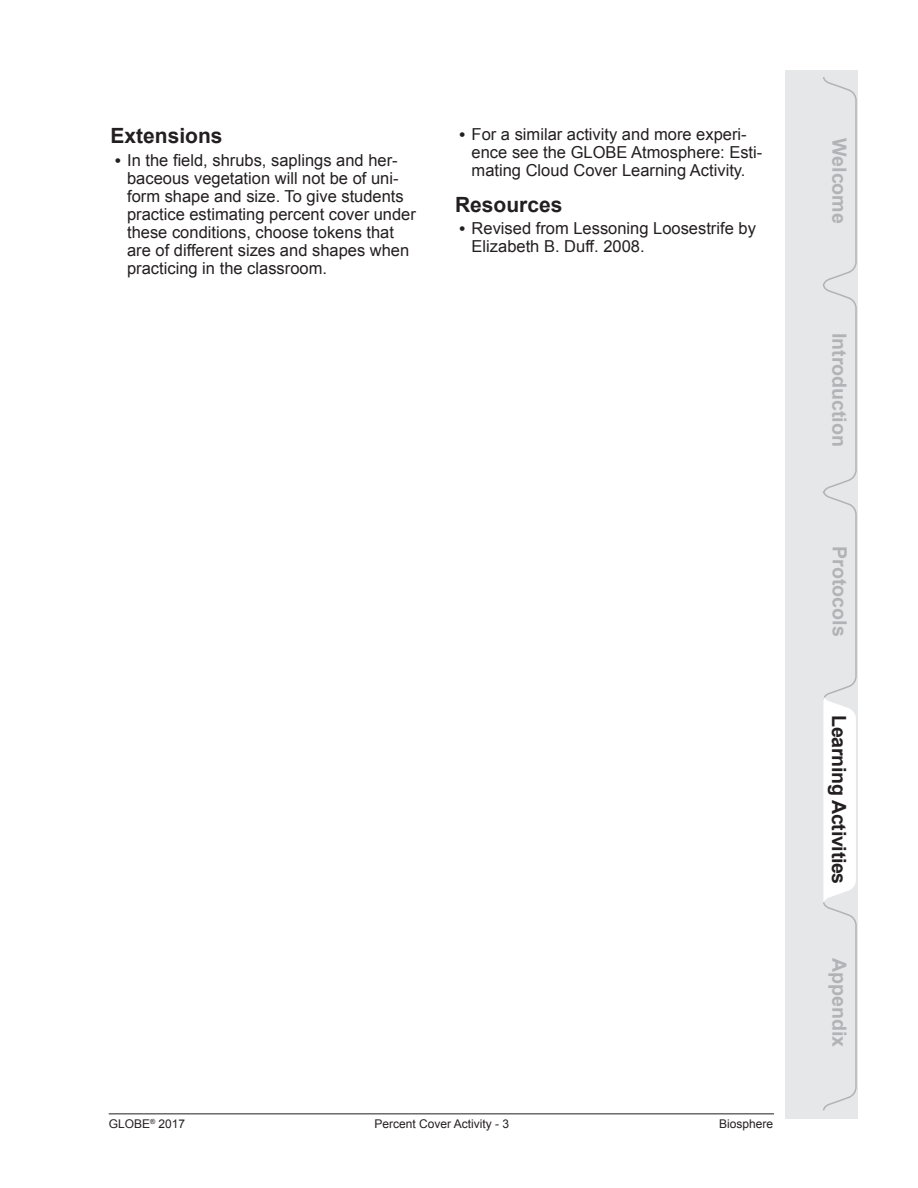
<style>
.page{position:relative;width:918px;height:1188px;background:#fff}
.page>*{position:absolute;margin:0;border:0;box-sizing:border-box;transform-origin:0 0}
.t1{font:700 21px "Arial";color:#231f20}
.t2{font:700 19.65px "Arial";color:#b2b3b7}
.t3{font:700 19.65px "Arial";letter-spacing:-.015em;color:#231f20}
.t4{font:16.5px/18px "Arial";color:#231f20}
.t5{font:12px "Arial";color:#231f20}
.s1{font-family:"Times"}
</style>
<div class="page">
<hr style="left:109px;top:1113px;width:665px;height:1px;background:#231f20">
<div style="left:785px;top:70px;width:73px;height:1049px;background:#e6e7e9"></div>
<svg style="left:823px;top:77px;width:34px;height:1034px"></svg>
<p class="t1" style="left:111px;top:122px;width:114px">Extensions</p>
<p class="t4" style="left:127px;top:151px;width:290px;text-indent:-12px"><span class="s1">•</span> In the field, shrubs, saplings and her&shy;baceous vegetation will not be of uni&shy;form shape and size. To give students practice estimating percent cover under these conditions, choose tokens that are of different sizes and shapes when practicing in the classroom.</p>
<p class="t4" style="left:472px;top:125px;width:292px;text-indent:-12px"><span class="s1">•</span> For a similar activity and more experi&shy;ence see the GLOBE Atmosphere: Esti&shy;mating Cloud Cover Learning Activity.</p>
<p class="t1" style="left:455px;top:191px;width:109px">Resources</p>
<p class="t4" style="left:472px;top:220px;width:286px;text-indent:-12px"><span class="s1">•</span> Revised from Lessoning Loosestrife by<br>Elizabeth B. Duff. 2008.</p>
<p class="t5" style="left:109px;top:1116px;width:78px">GLOBE<sup>®</sup> 2017</p>
<p class="t5" style="left:374px;top:1116px;width:136px">Percent Cover Activity - 3</p>
<p class="t5" style="left:719px;top:1116px;width:56px">Biosphere</p>
<p class="t2" style="left:852px;top:138px;width:87px;rotate:90deg">Welcome</p>
<p class="t2" style="left:852px;top:333px;width:116px;rotate:90deg">Introduction</p>
<p class="t2" style="left:853px;top:546px;width:92px;rotate:90deg">Protocols</p>
<p class="t3" style="left:852px;top:715px;width:171px;rotate:90deg">Learning Activities</p>
<p class="t2" style="left:853px;top:958px;width:91px;rotate:90deg">Appendix</p>
</div>
